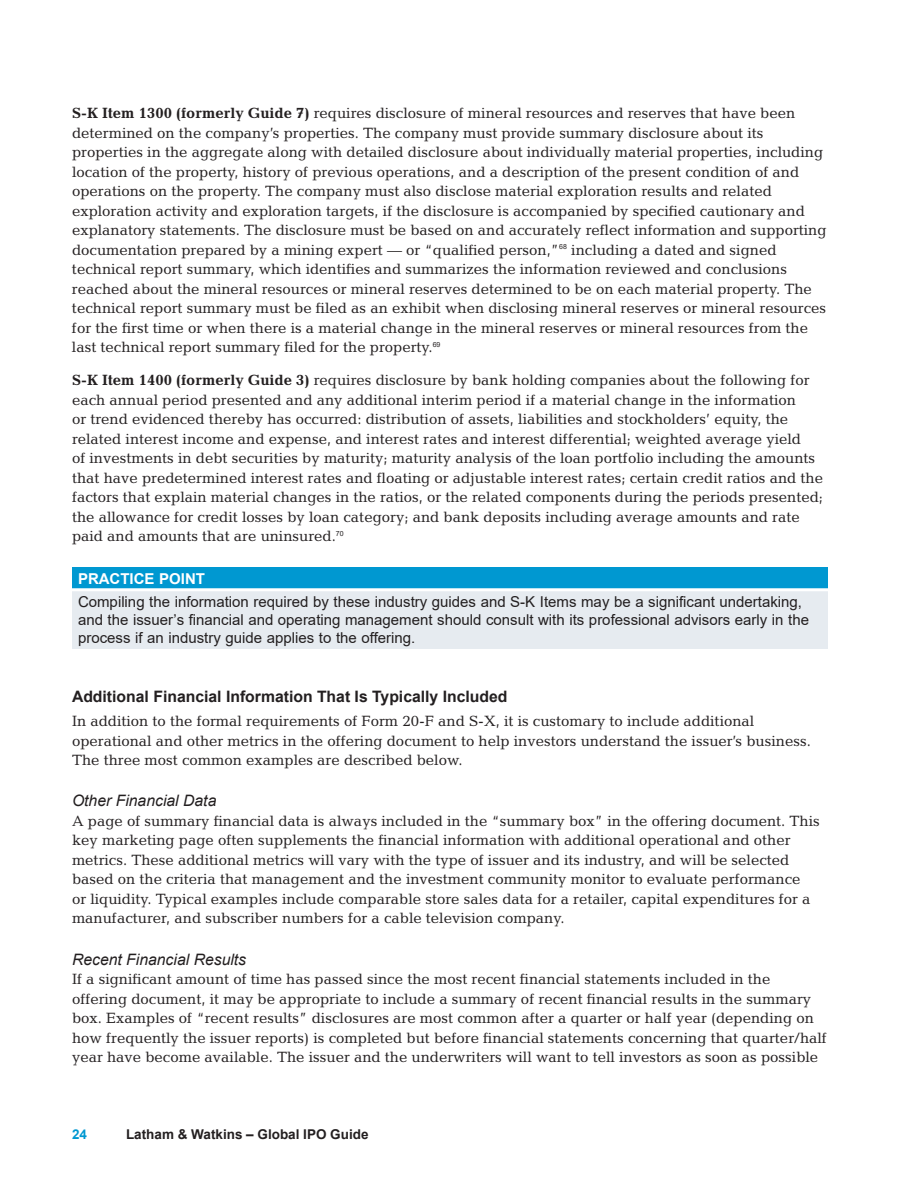
<style>
.page{position:relative;width:918px;height:1188px;background:#fff}
.page>*{position:absolute;margin:0;border:0;box-sizing:border-box;transform-origin:0 0}
.t1{font:700 15.75px "Arial";color:#231f20}
.t2{font:italic 15.75px "Arial";color:#231f20}
.t3{font:15px/19.5px "Candida Std";color:#231f20}
.t4{font:15px/18px "Arial";color:#231f20}
.t5{font:700 15px "Arial";color:#fff}
.t6{font:700 13.5px "Arial";color:#231f20}
.t7{font:700 13.5px "Arial";color:#0098d1}
.s1{font-weight:700}
</style>
<div class="page">
<div style="left:72px;top:567px;width:756px;height:23px;background:#0098d1"></div>
<div style="left:72px;top:590px;width:756px;height:59px;background:#e6ebf0"></div>
<hr style="left:72px;top:588px;width:756px;height:3px;background:#fff">
<p class="t3" style="left:72px;top:104px;width:756px"><span class="s1">S-K Item 1300 (formerly Guide 7)</span> requires disclosure of mineral resources and reserves that have been determined on the company’s properties. The company must provide summary disclosure about its properties in the aggregate along with detailed disclosure about individually material properties, including location of the property, history of previous operations, and a description of the present condition of and operations on the property. The company must also disclose material exploration results and related exploration activity and exploration targets, if the disclosure is accompanied by specified cautionary and explanatory statements. The disclosure must be based on and accurately reflect information and supporting documentation prepared by a mining expert — or “qualified person,”<sup>68</sup> including a dated and signed technical report summary, which identifies and summarizes the information reviewed and conclusions reached about the mineral resources or mineral reserves determined to be on each material property. The technical report summary must be filed as an exhibit when disclosing mineral reserves or mineral resources for the first time or when there is a material change in the mineral reserves or mineral resources from the last technical report summary filed for the property.<sup>69</sup></p>
<p class="t3" style="left:72px;top:371px;width:753px"><span class="s1">S-K Item 1400 (formerly Guide 3)</span> requires disclosure by bank holding companies about the following for each annual period presented and any additional interim period if a material change in the information<br>or trend evidenced thereby has occurred: distribution of assets, liabilities and stockholders’ equity, the related interest income and expense, and interest rates and interest differential; weighted average yield<br>of investments in debt securities by maturity; maturity analysis of the loan portfolio including the amounts that have predetermined interest rates and floating or adjustable interest rates; certain credit ratios and the factors that explain material changes in the ratios, or the related components during the periods presented; the allowance for credit losses by loan category; and bank deposits including average amounts and rate paid and amounts that are uninsured.<sup>70</sup></p>
<p class="t5" style="left:78px;top:568px;width:129px">PRACTICE POINT</p>
<p class="t4" style="left:78px;top:592px;width:733px">Compiling the information required by these industry guides and S-K Items may be a significant undertaking, and the issuer’s financial and operating management should consult with its professional advisors early in the process if an industry guide applies to the offering.</p>
<p class="t1" style="left:72px;top:685px;width:437px">Additional Financial Information That Is Typically Included</p>
<p class="t3" style="left:72px;top:711px;width:740px">In addition to the formal requirements of Form 20-F and S-X, it is customary to include additional operational and other metrics in the offering document to help investors understand the issuer’s business.<br>The three most common examples are described below.</p>
<p class="t2" style="left:72px;top:791px;width:146px">Other Financial Data</p>
<p class="t3" style="left:72px;top:811px;width:749px">A page of summary financial data is always included in the “summary box” in the offering document. This key marketing page often supplements the financial information with additional operational and other metrics. These additional metrics will vary with the type of issuer and its industry, and will be selected based on the criteria that management and the investment community monitor to evaluate performance<br>or liquidity. Typical examples include comparable store sales data for a retailer, capital expenditures for a manufacturer, and subscriber numbers for a cable television company.</p>
<p class="t2" style="left:72px;top:949px;width:176px">Recent Financial Results</p>
<p class="t3" style="left:72px;top:970px;width:756px">If a significant amount of time has passed since the most recent financial statements included in the offering document, it may be appropriate to include a summary of recent financial results in the summary box. Examples of “recent results” disclosures are most common after a quarter or half year (depending on how frequently the issuer reports) is completed but before financial statements concerning that quarter/half year have become available. The issuer and the underwriters will want to tell investors as soon as possible</p>
<p class="t7" style="left:72px;top:1125px;width:17px">24</p>
<p class="t6" style="left:126px;top:1125px;width:244px">Latham &amp; Watkins – Global IPO Guide</p>
</div>
